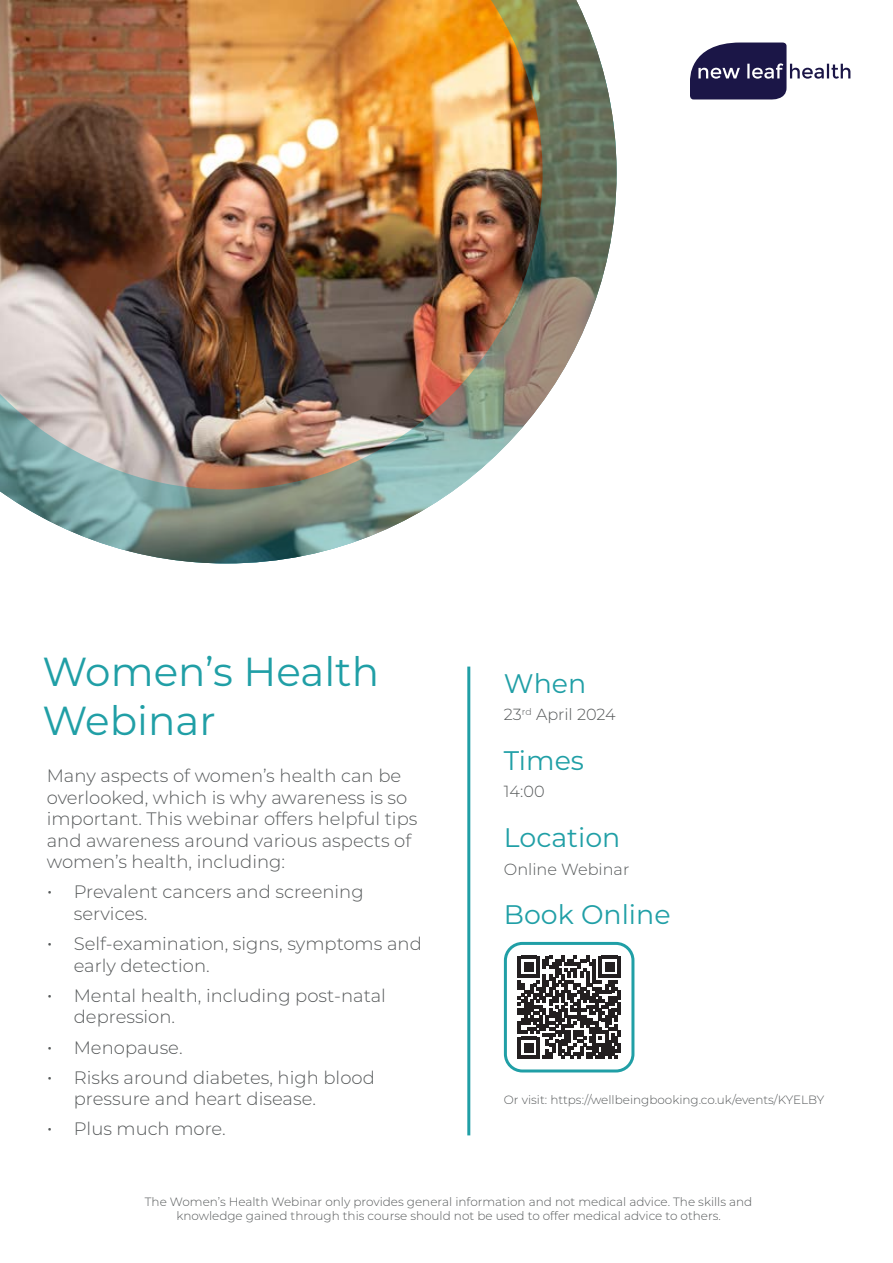
<style>
.page{position:relative;width:893px;height:1263px;background:#fff}
.page>*{position:absolute;margin:0;border:0;box-sizing:border-box;transform-origin:0 0}
.t1{font:40.5px/48.6px "Montserrat";color:#209fa6}
.t2{font:26.85px "Montserrat";color:#209fa6}
.t3{font:300 18px/21.6px "Montserrat";color:#56595a}
.t4{font:300 16.05px "Montserrat";color:#56595a}
.t5{font:300 12px/14.4px "Montserrat";color:#56595a;text-align:center}
.s1{font-size:21px}
</style>
<div class="page">
<img style="left:0;top:0;width:617px;height:563px">
<svg style="left:518px;top:956px;width:102px;height:102px"></svg>
<div style="left:504px;top:942px;width:130px;height:130px;border:3px solid #209fa6;border-radius:17px"></div>
<hr style="left:467px;top:666px;width:3px;height:469px;background:#209fa6">
<svg style="left:690px;top:43px;width:160px;height:56px"></svg>
<p class="t1" style="left:43px;top:646px;width:338px">Women’s Health<br>Webinar</p>
<p class="t3" style="left:47px;top:764px;width:372px">Many aspects of women’s health can be overlooked, which is why awareness is so important. This webinar offers helpful tips and awareness around various aspects of women’s health, including:</p>
<p class="t3" style="left:74px;top:881px;width:291px;text-indent:-27px"><span class="s1">•</span> Prevalent cancers and screening services.</p>
<p class="t3" style="left:74px;top:932px;width:350px;text-indent:-27px"><span class="s1">•</span> Self-examination, signs, symptoms and early detection.</p>
<p class="t3" style="left:74px;top:984px;width:314px;text-indent:-27px"><span class="s1">•</span> Mental health, including post-natal depression.</p>
<p class="t3" style="left:47px;top:1036px;width:137px"><span class="s1">•</span> Menopause.</p>
<p class="t3" style="left:74px;top:1066px;width:303px;text-indent:-27px"><span class="s1">•</span> Risks around diabetes, high blood pressure and heart disease.</p>
<p class="t3" style="left:47px;top:1118px;width:181px"><span class="s1">•</span> Plus much more.</p>
<p class="t2" style="left:504px;top:665px;width:84px">When</p>
<p class="t4" style="left:504px;top:704px;width:113px">23<sup>rd</sup> April 2024</p>
<p class="t2" style="left:504px;top:742px;width:82px">Times</p>
<p class="t4" style="left:504px;top:781px;width:42px">14:00</p>
<p class="t2" style="left:504px;top:819px;width:118px">Location</p>
<p class="t4" style="left:504px;top:858px;width:127px">Online Webinar</p>
<p class="t2" style="left:504px;top:896px;width:168px">Book Online</p>
<p class="t5" style="left:504px;top:1092px;width:322px">Or visit: https://wellbeingbooking.co.uk/events/KYELBY</p>
<p class="t5" style="left:145px;top:1194px;width:609px">The Women’s Health Webinar only provides general information and not medical advice. The skills and knowledge gained through this course should not be used to offer medical advice to others.</p>
</div>
